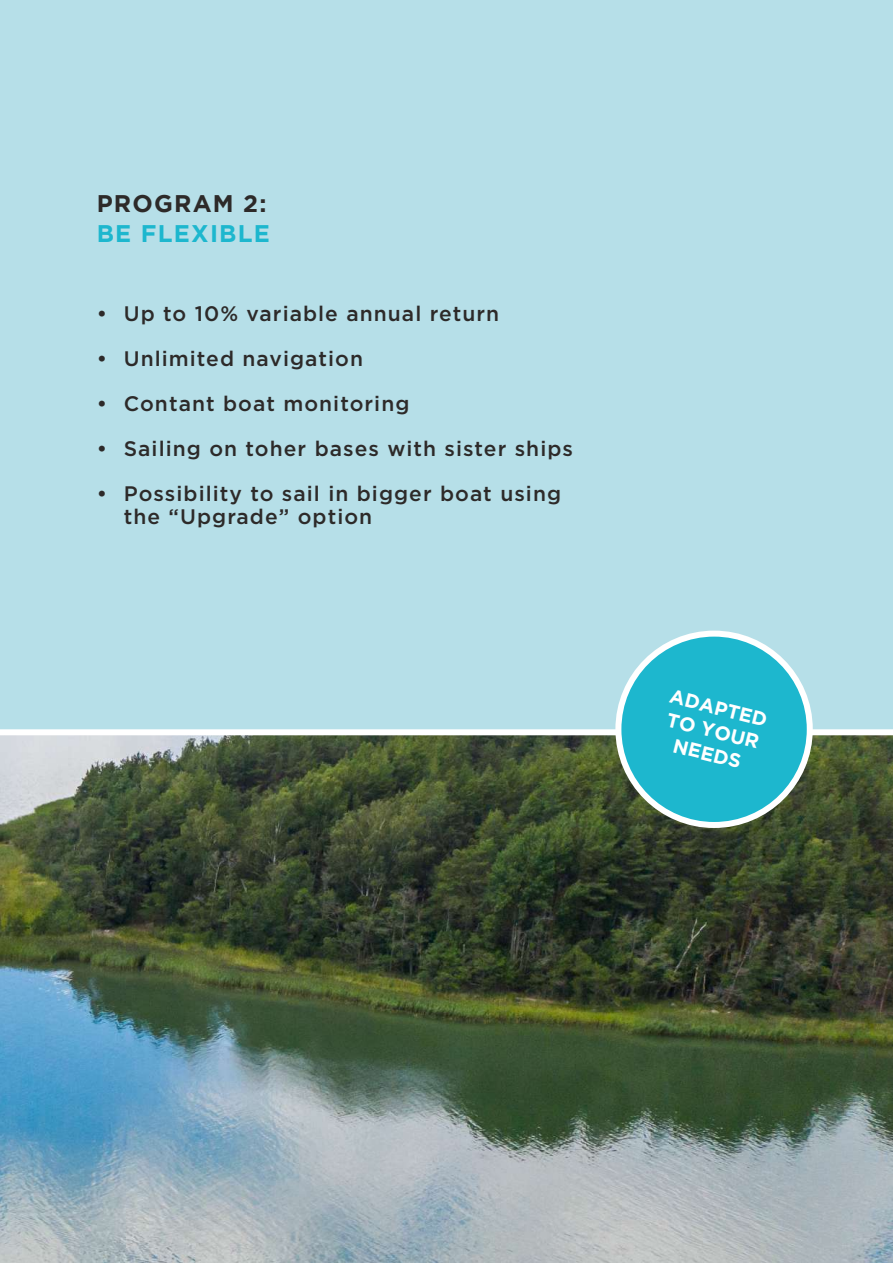
<style>
.page{position:relative;width:893px;height:1263px;background:#fff}
.page>*{position:absolute;margin:0;border:0;box-sizing:border-box;transform-origin:0 0}
.t1{font:700 24px "Gotham";letter-spacing:.05em;color:#1db7ce}
.t2{font:700 24px "Gotham";letter-spacing:.05em;color:#2d2a29}
.t3{font:500 21px/22.5px "Gotham";letter-spacing:.05em;color:#2d2a29}
.t4{font:700 19.5px/23.4px "Gotham";color:#fff;text-align:center}
</style>
<div class="page">
<img style="left:0;top:735px;width:893px;height:528px">
<div style="left:0;top:0;width:893px;height:732px;background:#b6dfe8"></div>
<div style="left:0;top:729px;width:893px;height:6px;background:#fff"></div>
<div style="left:618px;top:634px;width:192px;height:191px;background:#1db7ce;border-radius:50%"></div>
<div style="left:615px;top:631px;width:198px;height:197px;border:6px solid #fff;border-radius:50%"></div>
<p class="t2" style="left:97px;top:190px;width:171px">PROGRAM 2:</p>
<p class="t1" style="left:97px;top:220px;width:175px">BE FLEXIBLE</p>
<p class="t3" style="left:97px;top:302px;width:404px">• Up to 10% variable annual return</p>
<p class="t3" style="left:97px;top:347px;width:268px">• Unlimited navigation</p>
<p class="t3" style="left:97px;top:392px;width:314px">• Contant boat monitoring</p>
<p class="t3" style="left:97px;top:437px;width:478px">• Sailing on toher bases with sister ships</p>
<p class="t3" style="left:124px;top:482px;width:439px;text-indent:-27px">• Possibility to sail in bigger boat using the “Upgrade” option</p>
<p class="t4" style="left:673px;top:684px;width:102px;rotate:14deg">ADAPTED<br>TO YOUR<br>NEEDS</p>
</div>
